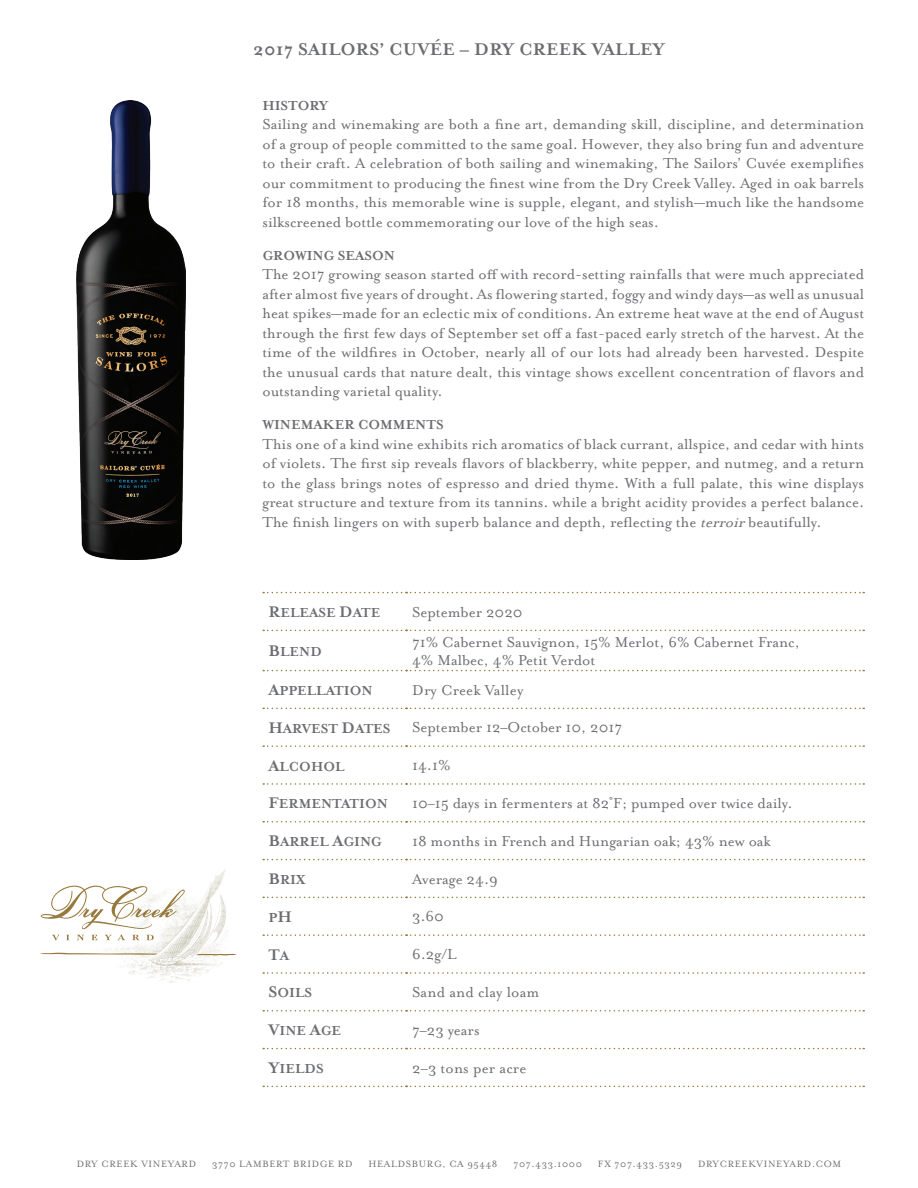
<style>
.page{position:relative;width:918px;height:1188px;background:#fff}
.page>*{position:absolute;margin:0;border:0;box-sizing:border-box;transform-origin:0 0}
.Sheet_Header{font:700 19.5px "Mrs Eaves";letter-spacing:.01em;color:#6c6d70}
.t1{font:700 17.7px "Mrs Eaves";color:#6c6d70}
.Description_Paragrap{font:16.5px/19.5px "Mrs Eaves Roman";color:#6c6d70;text-align:justify}
.Table_Text{font:16.5px/18px "Mrs Eaves Roman";color:#6c6d70}
.Description_Heading{font:700 15px "Mrs Eaves";color:#6c6d70}
.t2{font:10.5px "Mrs Eaves Roman";letter-spacing:.06em;color:#6c6d70}
.s1{font-style:italic}
.s2{font-size:17.7px}
.s3{font-size:15px}
</style>
<div class="page">
<img style="left:82px;top:869px;width:151px;height:114px">
<svg style="left:41px;top:886px;width:144px;height:54px"></svg>
<svg style="left:40px;top:953px;width:117px;height:2px"></svg>
<svg style="left:196px;top:954px;width:40px;height:2px"></svg>
<img style="left:77px;top:100px;width:108px;height:460px">
<svg style="left:263px;top:592px;width:601px;height:1px"></svg>
<svg style="left:263px;top:630px;width:601px;height:1px"></svg>
<svg style="left:263px;top:670px;width:601px;height:1px"></svg>
<svg style="left:263px;top:708px;width:601px;height:1px"></svg>
<svg style="left:263px;top:745px;width:601px;height:2px"></svg>
<svg style="left:263px;top:783px;width:601px;height:2px"></svg>
<svg style="left:263px;top:821px;width:601px;height:2px"></svg>
<svg style="left:263px;top:859px;width:601px;height:1px"></svg>
<svg style="left:263px;top:897px;width:601px;height:1px"></svg>
<svg style="left:263px;top:934px;width:601px;height:2px"></svg>
<svg style="left:263px;top:972px;width:601px;height:2px"></svg>
<svg style="left:263px;top:1010px;width:601px;height:2px"></svg>
<svg style="left:263px;top:1048px;width:601px;height:1px"></svg>
<svg style="left:263px;top:1086px;width:601px;height:1px"></svg>
<h1 class="Sheet_Header" style="left:253px;top:38px;width:413px">2017 SAILORS’ CUVÉE – DRY CREEK VALLEY</h1>
<h2 class="Description_Heading" style="left:262px;top:97px;width:67px">HISTORY</h2>
<p class="Description_Paragrap" style="left:262px;top:115px;width:603px">Sailing and winemaking are both a fine art, demanding skill, discipline, and determination of a group of people committed to the same goal. However, they also bring fun and adventure to their craft. A celebration of both sailing and winemaking, The Sailors’ Cuvée exemplifies our commitment to producing the finest wine from the Dry Creek Valley. Aged in oak barrels for 18 months, this memorable wine is supple, elegant, and stylish—much like the handsome silkscreened bottle commemorating our love of the high seas.</p>
<h2 class="Description_Heading" style="left:262px;top:247px;width:134px">GROWING SEASON</h2>
<p class="Description_Paragrap" style="left:262px;top:265px;width:603px">The 2017 growing season started off with record-setting rainfalls that were much appreciated after almost five years of drought. As flowering started, foggy and windy days—as well as unusual heat spikes—made for an eclectic mix of conditions. An extreme heat wave at the end of August through the first few days of September set off a fast-paced early stretch of the harvest. At the time of the wildfires in October, nearly all of our lots had already been harvested. Despite the unusual cards that nature dealt, this vintage shows excellent concentration of flavors and outstanding varietal quality.</p>
<h2 class="Description_Heading" style="left:262px;top:416px;width:183px">WINEMAKER COMMENTS</h2>
<p class="Description_Paragrap" style="left:262px;top:434px;width:603px">This one of a kind wine exhibits rich aromatics of black currant, allspice, and cedar with hints of violets. The first sip reveals flavors of blackberry, white pepper, and nutmeg, and a return to the glass brings notes of espresso and dried thyme. With a full palate, this wine displays great structure and texture from its tannins. while a bright acidity provides a perfect balance.<br>The finish lingers on with superb balance and depth, reflecting the <span class="s1">terroir</span>beautifully.</p>
<p class="Description_Heading" style="left:268px;top:604px;width:114px"><span class="s2">R</span>ELEASE <span class="s2">D</span>ATE</p>
<p class="Table_Text" style="left:412px;top:603px;width:112px">September 2020</p>
<p class="Description_Heading" style="left:268px;top:643px;width:55px"><span class="s2">B</span>LEND</p>
<p class="Table_Text" style="left:412px;top:633px;width:389px">71% Cabernet Sauvignon, 15% Merlot, 6% Cabernet Franc,<br>4% Malbec, 4% Petit Verdot</p>
<p class="Description_Heading" style="left:268px;top:682px;width:106px"><span class="s2">A</span>PPELLATION</p>
<p class="Description_Paragrap" style="left:412px;top:680px;width:113px">Dry Creek Valley</p>
<p class="Description_Heading" style="left:268px;top:720px;width:124px"><span class="s2">H</span>ARVEST <span class="s2">D</span>ATES</p>
<p class="Table_Text" style="left:412px;top:719px;width:212px">September 12–October 10, 2017</p>
<p class="Description_Heading" style="left:268px;top:757px;width:78px"><span class="s2">A</span>LCOHOL</p>
<p class="Table_Text" style="left:412px;top:756px;width:40px">14.1%</p>
<p class="Description_Heading" style="left:268px;top:795px;width:121px"><span class="s2">F</span>ERMENTATION</p>
<p class="Table_Text" style="left:412px;top:794px;width:382px">10–15 days in fermenters at 82˚F; pumped over twice daily.</p>
<p class="Description_Heading" style="left:268px;top:833px;width:115px"><span class="s2">B</span>ARREL <span class="s2">A</span>GING</p>
<p class="Table_Text" style="left:412px;top:832px;width:360px">18 months in French and Hungarian oak; 43% new oak</p>
<p class="Description_Heading" style="left:268px;top:871px;width:38px"><span class="s2">B</span>RIX</p>
<p class="Table_Text" style="left:412px;top:870px;width:87px">Average 24.9</p>
<p class="Description_Heading" style="left:268px;top:909px;width:25px">P<span class="s2">H</span></p>
<p class="Table_Text" style="left:412px;top:908px;width:33px">3.60</p>
<p class="t1" style="left:268px;top:944px;width:22px">T<span class="s3">A</span></p>
<p class="Table_Text" style="left:412px;top:945px;width:46px">6.2g/L</p>
<p class="Description_Heading" style="left:268px;top:984px;width:45px"><span class="s2">S</span>OILS</p>
<p class="Table_Text" style="left:412px;top:983px;width:129px">Sand and clay loam</p>
<p class="Description_Heading" style="left:268px;top:1022px;width:74px"><span class="s2">V</span>INE <span class="s2">A</span>GE</p>
<p class="Table_Text" style="left:412px;top:1021px;width:69px">7–23 years</p>
<p class="Description_Heading" style="left:268px;top:1060px;width:57px"><span class="s2">Y</span>IELDS</p>
<p class="Table_Text" style="left:412px;top:1059px;width:116px">2–3 tons per acre</p>
<p class="t2" style="left:77px;top:1159px;width:121px">DRY CREEK VINEYARD</p>
<p class="t2" style="left:212px;top:1159px;width:142px">3770 LAMBERT BRIDGE RD</p>
<p class="t2" style="left:369px;top:1159px;width:130px">HEALDSBURG, CA 95448</p>
<p class="t2" style="left:514px;top:1159px;width:70px">707.433.1000</p>
<p class="t2" style="left:598px;top:1159px;width:86px">FX 707.433.5329</p>
<p class="t2" style="left:698px;top:1159px;width:145px">DRYCREEKVINEYARD.COM</p>
</div>
